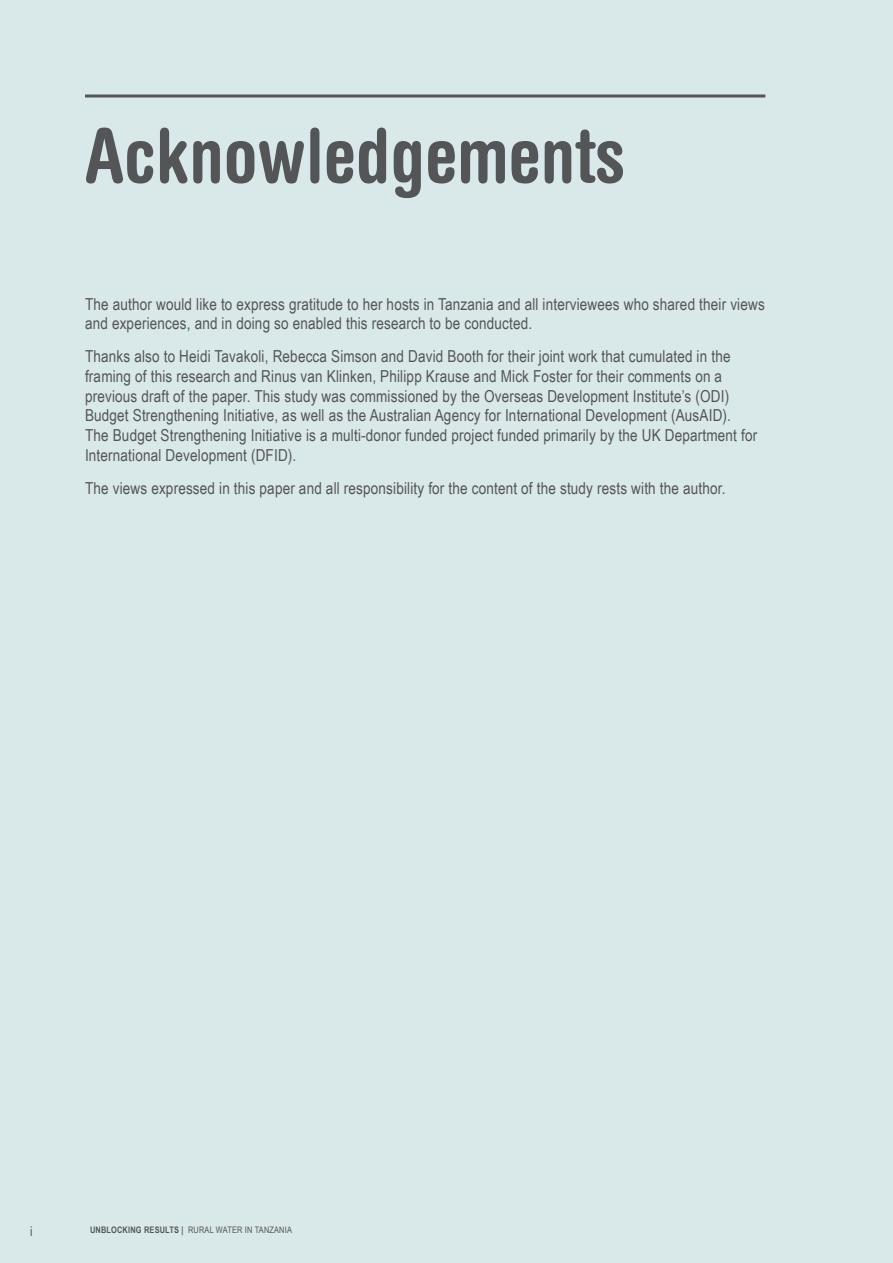
<style>
.page{position:relative;width:893px;height:1263px;background:#d9e8e8}
.page>*{position:absolute;margin:0;border:0;box-sizing:border-box;transform-origin:0 0}
.t1{font:700 condensed 75px "Helvetica Rounded LT";color:#545557}
.t2{font:16.5px/19.8px "Arial Narrow";letter-spacing:.01em;color:#545557}
.t3{font:13.5px "Arial Narrow";color:#545557}
.t4{font:700 9px "Arial Narrow";letter-spacing:.02em;color:#545557}
.t5{font:9px "Arial Narrow";color:#545557}
.s1{font-family:"Bell Gothic Std"}
.s2{font-weight:400}
</style>
<div class="page">
<hr style="left:85px;top:94px;width:680px;height:3px;background:#545557">
<h1 class="t1" style="left:85px;top:110px;width:542px">Acknowledgements</h1>
<p class="t2" style="left:85px;top:293px;width:681px">The author would like to express gratitude to her hosts in Tanzania and all interviewees who shared their views and experiences, and in doing so enabled this research to be conducted.</p>
<p class="t2" style="left:85px;top:346px;width:674px">Thanks also to Heidi Tavakoli, Rebecca Simson and David Booth for their joint work that cumulated in the framing of this research and Rinus van Klinken, Philipp Krause and Mick Foster for their comments on a previous draft of the paper. This study was commissioned by the Overseas Development Institute’s (ODI)<br>Budget Strengthening Initiative, as well as the Australian Agency for International Development (AusAID).<br>The Budget Strengthening Initiative is a multi-donor funded project funded primarily by the UK Department for International Development (DFID).</p>
<p class="t2" style="left:85px;top:477px;width:642px">The views expressed in this paper and all responsibility for the content of the study rests with the author.</p>
<p class="t3" style="left:30px;top:1221px;width:4px">i</p>
<p class="t4" style="left:90px;top:1223px;width:110px">UNBLOCKING RESULTS <span class="s1">|</span> <span class="s2">Rural</span></p>
<p class="t5" style="left:216px;top:1223px;width:7px">water</p>
<p class="t5" style="left:245px;top:1223px;width:35px">in Tan zania</p>
</div>
